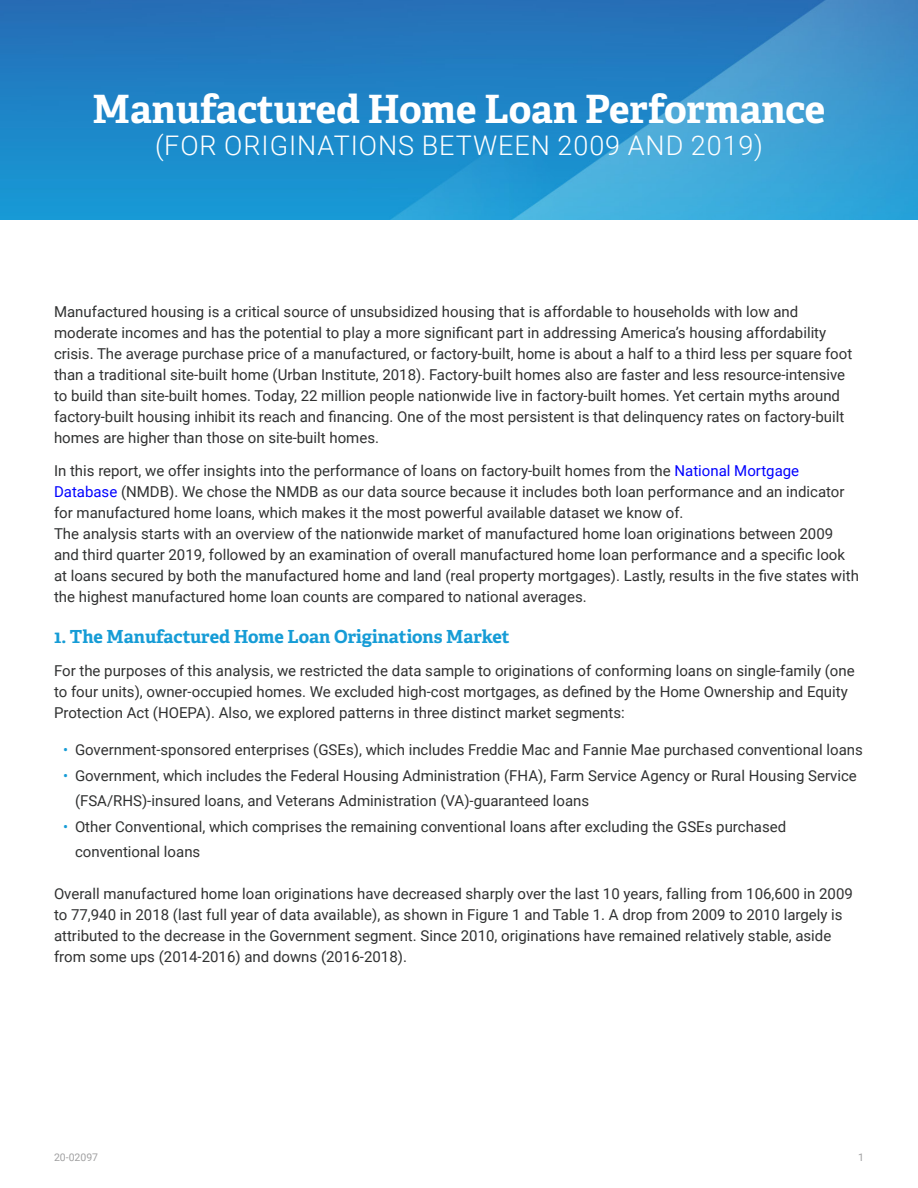
<style>
.page{position:relative;width:918px;height:1188px;background:#fff}
.page>*{position:absolute;margin:0;border:0;box-sizing:border-box;transform-origin:0 0}
.t1{font:700 39px "Adelle PE";letter-spacing:-.005em;color:#fff}
.t2{font:300 27px "Roboto";letter-spacing:.035em;color:#fff}
.copy{font:700 18px "Adelle PE";letter-spacing:-.005em;color:#169cd6}
.copy-2{font:15px/21px "Roboto";color:#303131}
.t3{font:10.5px "Roboto";color:#a0a0a1}
.s1{color:#00f}
.s2{color:#169cd6}
</style>
<div class="page">
<img style="left:0;top:0;width:917px;height:220px">
<p class="t1" style="left:93px;top:81px;width:734px">Manufactured Home Loan Performance</p>
<p class="t2" style="left:155px;top:127px;width:609px">(FOR ORIGINATIONS BETWEEN 2009 AND 2019)</p>
<p class="copy-2" style="left:54px;top:301px;width:800px">Manufactured housing is a critical source of unsubsidized housing that is affordable to households with low and moderate incomes and has the potential to play a more significant part in addressing America’s housing affordability crisis. The average purchase price of a manufactured, or factory-built, home is about a half to a third less per square foot than a traditional site-built home (Urban Institute, 2018). Factory-built homes also are faster and less resource-intensive to build than site-built homes. Today, 22 million people nationwide live in factory-built homes. Yet certain myths around factory-built housing inhibit its reach and financing. One of the most persistent is that delinquency rates on factory-built homes are higher than those on site-built homes.</p>
<p class="copy-2" style="left:54px;top:460px;width:792px">In this report, we offer insights into the performance of loans on factory-built homes from the <span class="s1">National Mortgage<br>Database</span> (NMDB). We chose the NMDB as our data source because it includes both loan performance and an indicator for manufactured home loans, which makes it the most powerful available dataset we know of.</p>
<p class="copy-2" style="left:54px;top:523px;width:806px">The analysis starts with an overview of the nationwide market of manufactured home loan originations between 2009 and third quarter 2019, followed by an examination of overall manufactured home loan performance and a specific look at loans secured by both the manufactured home and land (real property mortgages). Lastly, results in the five states with the highest manufactured home loan counts are compared to national averages.</p>
<p class="copy" style="left:54px;top:623px;width:457px">1. The Manufactured Home Loan Originations Market</p>
<p class="copy-2" style="left:54px;top:659px;width:802px">For the purposes of this analysis, we restricted the data sample to originations of conforming loans on single-family (one to four units), owner-occupied homes. We excluded high-cost mortgages, as defined by the Home Ownership and Equity<br>Protection Act (HOEPA). Also, we explored patterns in three distinct market segments:</p>
<p class="copy-2" style="left:63px;top:739px;width:801px"><span class="s2">•</span> Government-sponsored enterprises (GSEs), which includes Freddie Mac and Fannie Mae purchased conventional loans</p>
<p class="copy-2" style="left:75px;top:762px;width:783px;line-height:25.5px;text-indent:-12px"><span class="s2">•</span> Government, which includes the Federal Housing Administration (FHA), Farm Service Agency or Rural Housing Service (FSA/RHS)-insured loans, and Veterans Administration (VA)-guaranteed loans</p>
<p class="copy-2" style="left:75px;top:813px;width:713px;line-height:25.5px;text-indent:-12px"><span class="s2">•</span> Other Conventional, which comprises the remaining conventional loans after excluding the GSEs purchased conventional loans</p>
<p class="copy-2" style="left:54px;top:883px;width:800px">Overall manufactured home loan originations have decreased sharply over the last 10 years, falling from 106,600 in 2009 to 77,940 in 2018 (last full year of data available), as shown in Figure 1 and Table 1. A drop from 2009 to 2010 largely is attributed to the decrease in the Government segment. Since 2010, originations have remained relatively stable, aside from some ups (2014-2016) and downs (2016-2018).</p>
<p class="t3" style="left:54px;top:1150px;width:46px">20-02097</p>
<p class="t3" style="left:858px;top:1150px;width:7px">1</p>
</div>
